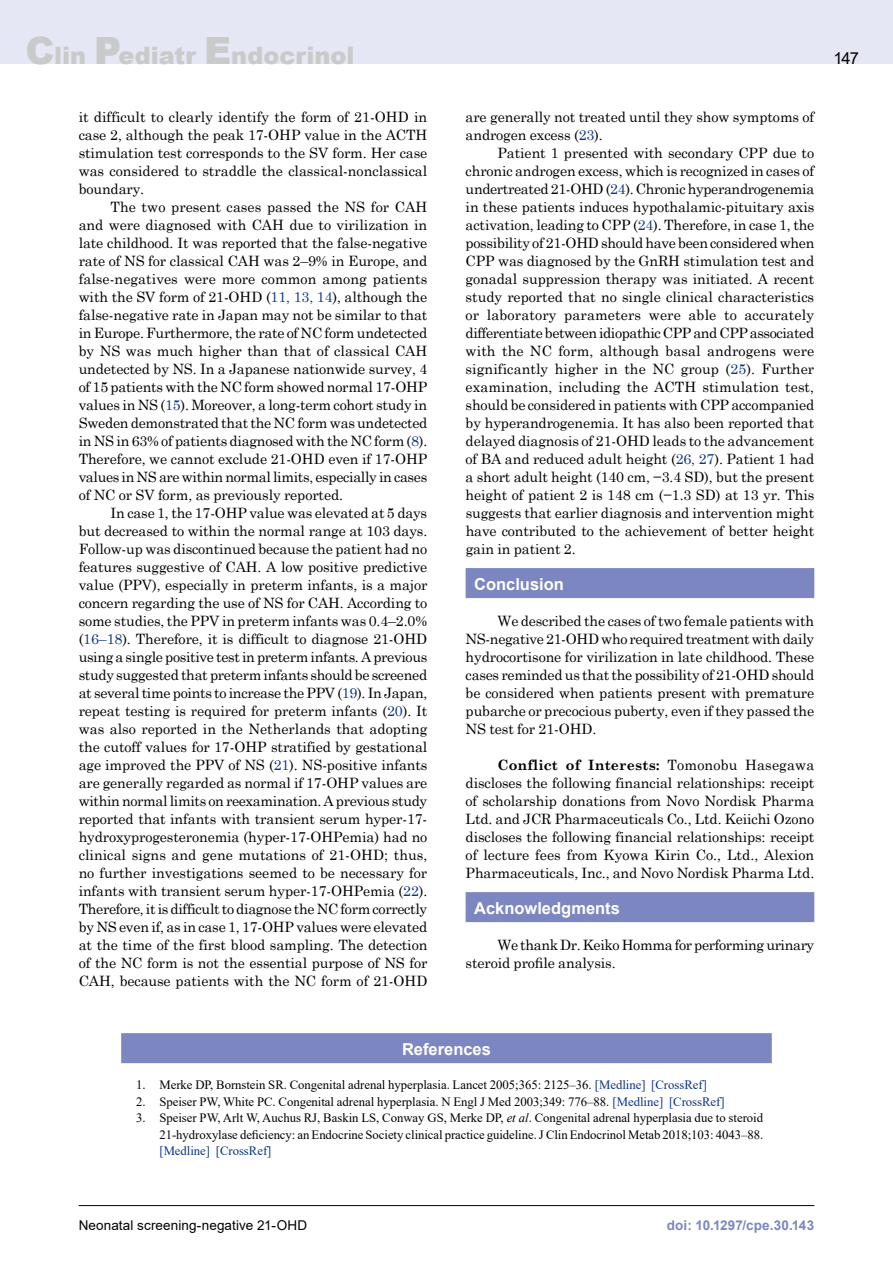
<style>
.page{position:relative;width:893px;height:1263px;background:#fff}
.page>*{position:absolute;margin:0;border:0;box-sizing:border-box;transform-origin:0 0}
.t1{font:900 24px "Arial";color:#c9caca}
.t2{font:700 16.5px "Arial";color:#fff}
.t3{font:16.5px "Arial";color:#000}
.t4{font:14.25px/18px "Century Schoolbook";letter-spacing:-.01em;color:#000;text-align:justify}
.t5{font:13.5px "Arial";letter-spacing:.005em;color:#000}
.t6{font:700 13.5px "Arial";letter-spacing:.015em;color:#7c86c1}
.t7{font:12.75px/16.5px "Times New Roman";letter-spacing:-.005em;color:#000;text-align:right}
.t8{font:12.75px "Times New Roman";letter-spacing:-.005em;color:#0c3388}
.s1{font-size:37.5px}
.s2{color:#0c3388}
.s3{font-weight:700}
.s4{font-style:italic}
</style>
<div class="page">
<div style="left:0;top:0;width:893px;height:64px;background:#e6e7f4"></div>
<hr style="left:79px;top:1205px;width:735px;height:1px;background:#000">
<div style="left:466px;top:568px;width:348px;height:30px;background:#7c86c1"></div>
<div style="left:466px;top:892px;width:348px;height:30px;background:#7c86c1"></div>
<div style="left:121px;top:1033px;width:651px;height:30px;background:#7c86c1"></div>
<h1 class="t1" style="left:26px;top:38px;width:330px"><span class="s1">C</span>lin <span class="s1">P</span>ediatr <span class="s1">E</span>ndocrinol</h1>
<p class="t4" style="left:79px;top:106px;width:350px">it difficult to clearly identify the form of 21-OHD in case 2, although the peak 17-OHP value in the ACTH stimulation test corresponds to the SV form. Her case was considered to straddle the classical-nonclassical boundary.</p>
<p class="t4" style="left:79px;top:196px;width:350px;text-indent:32px">The two present cases passed the NS for CAH and were diagnosed with CAH due to virilization in late childhood. It was reported that the false-negative rate of NS for classical CAH was 2–9% in Europe, and false-negatives were more common among patients with the SV form of 21-OHD (<span class="s2">11, 13, 14</span>), although the false-negative rate in Japan may not be similar to that in Europe. Furthermore, the rate of NC form undetected by NS was much higher than that of classical CAH undetected by NS. In a Japanese nationwide survey, 4 of 15 patients with the NC form showed normal 17-OHP values in NS (<span class="s2">15</span>). Moreover, a long-term cohort study in Sweden demonstrated that the NC form was undetected in NS in 63% of patients diagnosed with the NC form (<span class="s2">8</span>).<br>Therefore, we cannot exclude 21-OHD even if 17-OHP values in NS are within normal limits, especially in cases of NC or SV form, as previously reported.</p>
<p class="t4" style="left:79px;top:502px;width:350px;text-indent:32px">In case 1, the 17-OHP value was elevated at 5 days but decreased to within the normal range at 103 days.<br>Follow-up was discontinued because the patient had no features suggestive of CAH. A low positive predictive value (PPV), especially in preterm infants, is a major concern regarding the use of NS for CAH. According to some studies, the PPV in preterm infants was 0.4–2.0% (<span class="s2">16–18</span>). Therefore, it is difficult to diagnose 21-OHD using a single positive test in preterm infants. A previous study suggested that preterm infants should be screened at several time points to increase the PPV (<span class="s2">19</span>). In Japan, repeat testing is required for preterm infants (<span class="s2">20</span>). It was also reported in the Netherlands that adopting the cutoff values for 17-OHP stratified by gestational age improved the PPV of NS (<span class="s2">21</span>). NS-positive infants are generally regarded as normal if 17-OHP values are within normal limits on reexamination. A previous study reported that infants with transient serum hyper-17- hydroxyprogesteronemia (hyper-17-OHPemia) had no clinical signs and gene mutations of 21-OHD; thus, no further investigations seemed to be necessary for infants with transient serum hyper-17-OHPemia (<span class="s2">22</span>).<br>Therefore, it is difficult to diagnose the NC form correctly by NS even if, as in case 1, 17-OHP values were elevated at the time of the first blood sampling. The detection of the NC form is not the essential purpose of NS for CAH, because patients with the NC form of 21-OHD</p>
<p class="t4" style="left:466px;top:106px;width:350px">are generally not treated until they show symptoms of androgen excess (<span class="s2">23</span>).</p>
<p class="t4" style="left:466px;top:142px;width:350px;text-indent:32px">Patient 1 presented with secondary CPP due to chronic androgen excess, which is recognized in cases of undertreated 21-OHD (<span class="s2">24</span>). Chronic hyperandrogenemia in these patients induces hypothalamic-pituitary axis activation, leading to CPP (<span class="s2">24</span>). Therefore, in case 1, the possibility of 21-OHD should have been considered when CPP was diagnosed by the GnRH stimulation test and gonadal suppression therapy was initiated. A recent study reported that no single clinical characteristics or laboratory parameters were able to accurately differentiate between idiopathic CPP and CPP associated with the NC form, although basal androgens were significantly higher in the NC group (<span class="s2">25</span>). Further examination, including the ACTH stimulation test, should be considered in patients with CPP accompanied by hyperandrogenemia. It has also been reported that delayed diagnosis of 21-OHD leads to the advancement of BA and reduced adult height (<span class="s2">26, 27</span>). Patient 1 had a short adult height (140 cm, −3.4 SD), but the present height of patient 2 is 148 cm (−1.3 SD) at 13 yr. This suggests that earlier diagnosis and intervention might have contributed to the achievement of better height gain in patient 2.</p>
<p class="t2" style="left:474px;top:572px;width:91px">Conclusion</p>
<p class="t4" style="left:466px;top:610px;width:350px;text-indent:32px">We described the cases of two female patients with NS-negative 21-OHD who required treatment with daily hydrocortisone for virilization in late childhood. These cases reminded us that the possibility of 21-OHD should be considered when patients present with premature pubarche or precocious puberty, even if they passed the NS test for 21-OHD.</p>
<p class="t4" style="left:466px;top:754px;width:350px;text-indent:32px"><span class="s3">Conflict of Interests:</span> Tomonobu Hasegawa discloses the following financial relationships: receipt of scholarship donations from Novo Nordisk Pharma Ltd. and JCR Pharmaceuticals Co., Ltd. Keiichi Ozono discloses the following financial relationships: receipt of lecture fees from Kyowa Kirin Co., Ltd., Alexion Pharmaceuticals, Inc., and Novo Nordisk Pharma Ltd.</p>
<p class="t2" style="left:474px;top:896px;width:147px">Acknowledgments</p>
<p class="t4" style="left:466px;top:934px;width:350px;text-indent:32px">We thank Dr. Keiko Homma for performing urinary steroid profile analysis.</p>
<p class="t3" style="left:833px;top:47px;width:27px">147</p>
<p class="t2" style="left:402px;top:1037px;width:90px">References</p>
<p class="t7" style="left:136px;top:1076px;width:572px">1. Merke DP, Bornstein SR. Congenital adrenal hyperplasia. Lancet 2005;365: 2125–36. <span class="s2">[Medline] [CrossRef]</span></p>
<p class="t7" style="left:136px;top:1093px;width:590px">2. Speiser PW, White PC. Congenital adrenal hyperplasia. N Engl J Med 2003;349: 776–88. <span class="s2">[Medline] [CrossRef]</span></p>
<p class="t7" style="left:136px;top:1109px;width:629px">3. Speiser PW, Arlt W, Auchus RJ, Baskin LS, Conway GS, Merke DP, <span class="s4">et al</span>. Congenital adrenal hyperplasia due to steroid<br>21-hydroxylase deficiency: an Endocrine Society clinical practice guideline. J Clin Endocrinol Metab 2018;103: 4043–88.</p>
<p class="t8" style="left:159px;top:1142px;width:113px">[Medline] [CrossRef]</p>
<p class="t5" style="left:79px;top:1216px;width:230px">Neonatal screening-negative 21-OHD</p>
<p class="t6" style="left:667px;top:1216px;width:149px">doi: 10.1297/cpe.30.143</p>
</div>
